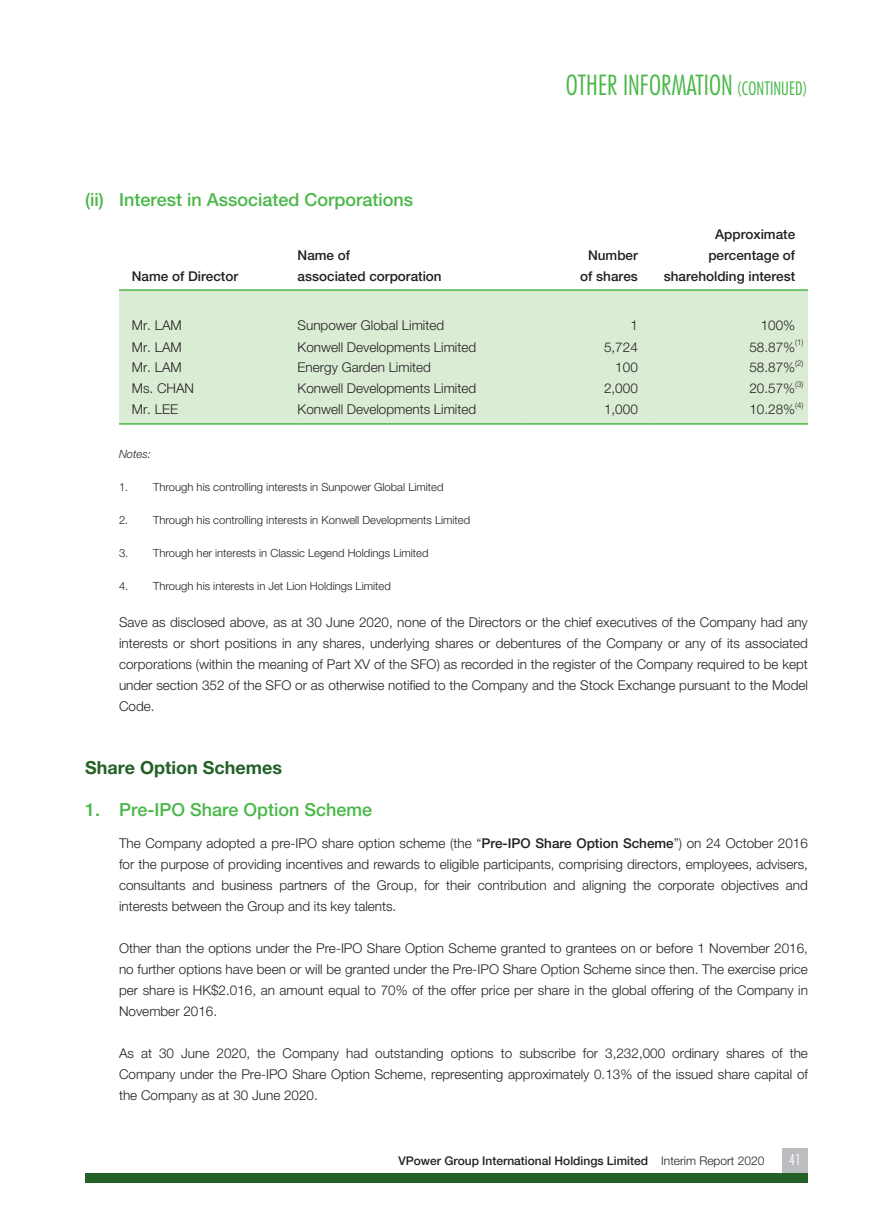
<style>
.page{position:relative;width:893px;height:1212px;background:#fff}
.page>*{position:absolute;margin:0;border:0;box-sizing:border-box;transform-origin:0 0}
.t1{font:300 condensed 27px "Futura Std";color:#49b748}
.t2{font:500 18px "Helvetica Neue LT Std";color:#49b748}
.t3{font:700 18px "Helvetica Neue LT Std";color:#246126}
.t4{font:300 condensed 14.25px "Futura Std";color:#fff}
.t5{font:300 13.5px/21px "Helvetica Neue LT Std";color:#231f20;text-align:justify}
.t6{font:500 13.5px/21px "Helvetica Neue LT Std";color:#231f20}
.t7{font:500 12px "Helvetica Neue LT Std";color:#231f20}
.t8{font:300 11.25px "Helvetica Neue LT Std";color:#231f20}
.t9{font:italic 300 11.25px "Helvetica Neue LT Std";color:#231f20}
.t10{font:300 7.8px "Helvetica Neue LT Std";color:#231f20}
.s1{font-size:18px}
.s2{font-weight:500}
.s3{font-weight:300}
</style>
<div class="page">
<div style="left:782px;top:1148px;width:26px;height:25px;background:#bcbdc0"></div>
<div style="left:85px;top:1173px;width:723px;height:10px;background:#246126"></div>
<div style="left:119px;top:291px;width:689px;height:132px;background:#daecd4"></div>
<hr style="left:119px;top:423px;width:179px;height:2px;background:#49b748">
<hr style="left:298px;top:423px;width:229px;height:2px;background:#49b748">
<svg style="left:527px;top:423px;width:13px;height:2px"></svg>
<hr style="left:540px;top:423px;width:98px;height:2px;background:#49b748">
<svg style="left:638px;top:423px;width:13px;height:2px"></svg>
<hr style="left:651px;top:423px;width:144px;height:2px;background:#49b748">
<svg style="left:795px;top:423px;width:13px;height:2px"></svg>
<hr style="left:119px;top:289px;width:179px;height:2px;background:#49b748">
<hr style="left:298px;top:289px;width:229px;height:2px;background:#49b748">
<svg style="left:527px;top:289px;width:13px;height:2px"></svg>
<hr style="left:540px;top:289px;width:98px;height:2px;background:#49b748">
<svg style="left:638px;top:289px;width:13px;height:2px"></svg>
<hr style="left:651px;top:289px;width:144px;height:2px;background:#49b748">
<svg style="left:795px;top:289px;width:13px;height:2px"></svg>
<h2 class="t2" style="left:85px;top:189px;width:330px">(ii) Interest in Associated Corporations</h2>
<h1 class="t1" style="left:566px;top:69px;width:244px">OTHER INFORMATION <span class="s1">(CONTINUED)</span></h1>
<p class="t6" style="left:132px;top:265px;width:108px">Name of Director</p>
<p class="t6" style="left:298px;top:244px;width:146px">Name of<br>associated corporation</p>
<p class="t6" style="left:580px;top:244px;width:59px;text-align:center">Number of shares</p>
<p class="t6" style="left:664px;top:223px;width:133px;text-align:right">Approximate percentage of shareholding interest</p>
<p class="t5" style="left:132px;top:315px;width:52px">Mr. LAM</p>
<p class="t5" style="left:298px;top:315px;width:148px">Sunpower Global Limited</p>
<p class="t5" style="left:630px;top:315px;width:9px">1</p>
<p class="t5" style="left:761px;top:315px;width:36px">100%</p>
<p class="t5" style="left:132px;top:336px;width:52px">Mr. LAM</p>
<p class="t5" style="left:298px;top:336px;width:180px">Konwell Developments Limited</p>
<p class="t5" style="left:604px;top:336px;width:35px">5,724</p>
<p class="t5" style="left:749px;top:336px;width:47px">58.87%</p>
<p class="t10" style="left:795px;top:338px;width:10px">(1)</p>
<p class="t5" style="left:132px;top:357px;width:52px">Mr. LAM</p>
<p class="t5" style="left:298px;top:357px;width:135px">Energy Garden Limited</p>
<p class="t5" style="left:615px;top:357px;width:24px">100</p>
<p class="t5" style="left:749px;top:357px;width:47px">58.87%</p>
<p class="t10" style="left:795px;top:359px;width:10px">(2)</p>
<p class="t5" style="left:132px;top:378px;width:64px">Ms. CHAN</p>
<p class="t5" style="left:298px;top:378px;width:180px">Konwell Developments Limited</p>
<p class="t5" style="left:604px;top:378px;width:35px">2,000</p>
<p class="t5" style="left:749px;top:378px;width:47px">20.57%</p>
<p class="t10" style="left:795px;top:380px;width:10px">(3)</p>
<p class="t5" style="left:132px;top:399px;width:48px">Mr. LEE</p>
<p class="t5" style="left:298px;top:399px;width:180px">Konwell Developments Limited</p>
<p class="t5" style="left:604px;top:399px;width:35px">1,000</p>
<p class="t5" style="left:749px;top:399px;width:47px">10.28%</p>
<p class="t10" style="left:795px;top:401px;width:10px">(4)</p>
<p class="t9" style="left:119px;top:447px;width:33px">Notes:</p>
<p class="t8" style="left:119px;top:480px;width:326px">1. Through his controlling interests in Sunpower Global Limited</p>
<p class="t8" style="left:119px;top:513px;width:353px">2. Through his controlling interests in Konwell Developments Limited</p>
<p class="t8" style="left:119px;top:546px;width:311px">3. Through her interests in Classic Legend Holdings Limited</p>
<p class="t8" style="left:119px;top:579px;width:273px">4. Through his interests in Jet Lion Holdings Limited</p>
<p class="t5" style="left:119px;top:611px;width:690px">Save as disclosed above, as at 30 June 2020, none of the Directors or the chief executives of the Company had any interests or short positions in any shares, underlying shares or debentures of the Company or any of its associated corporations (within the meaning of Part XV of the SFO) as recorded in the register of the Company required to be kept under section 352 of the SFO or as otherwise notified to the Company and the Stock Exchange pursuant to the Model Code.</p>
<h2 class="t3" style="left:85px;top:756px;width:199px">Share Option Schemes</h2>
<h2 class="t2" style="left:85px;top:799px;width:289px">1. Pre-IPO Share Option Scheme</h2>
<p class="t5" style="left:119px;top:832px;width:690px">The Company adopted a pre-IPO share option scheme (the “<span class="s2">Pre-IPO Share Option Scheme</span>”) on 24 October 2016 for the purpose of providing incentives and rewards to eligible participants, comprising directors, employees, advisers, consultants and business partners of the Group, for their contribution and aligning the corporate objectives and interests between the Group and its key talents.</p>
<p class="t5" style="left:119px;top:937px;width:690px">Other than the options under the Pre-IPO Share Option Scheme granted to grantees on or before 1 November 2016, no further options have been or will be granted under the Pre-IPO Share Option Scheme since then. The exercise price per share is HK$2.016, an amount equal to 70% of the offer price per share in the global offering of the Company in November 2016.</p>
<p class="t5" style="left:119px;top:1042px;width:690px">As at 30 June 2020, the Company had outstanding options to subscribe for 3,232,000 ordinary shares of the Company under the Pre-IPO Share Option Scheme, representing approximately 0.13% of the issued share capital of the Company as at 30 June 2020.</p>
<p class="t7" style="left:398px;top:1154px;width:367px">VPower Group International Holdings Limited <span class="s3">Interim Report 2020</span></p>
<p class="t4" style="left:789px;top:1151px;width:13px">41</p>
</div>
